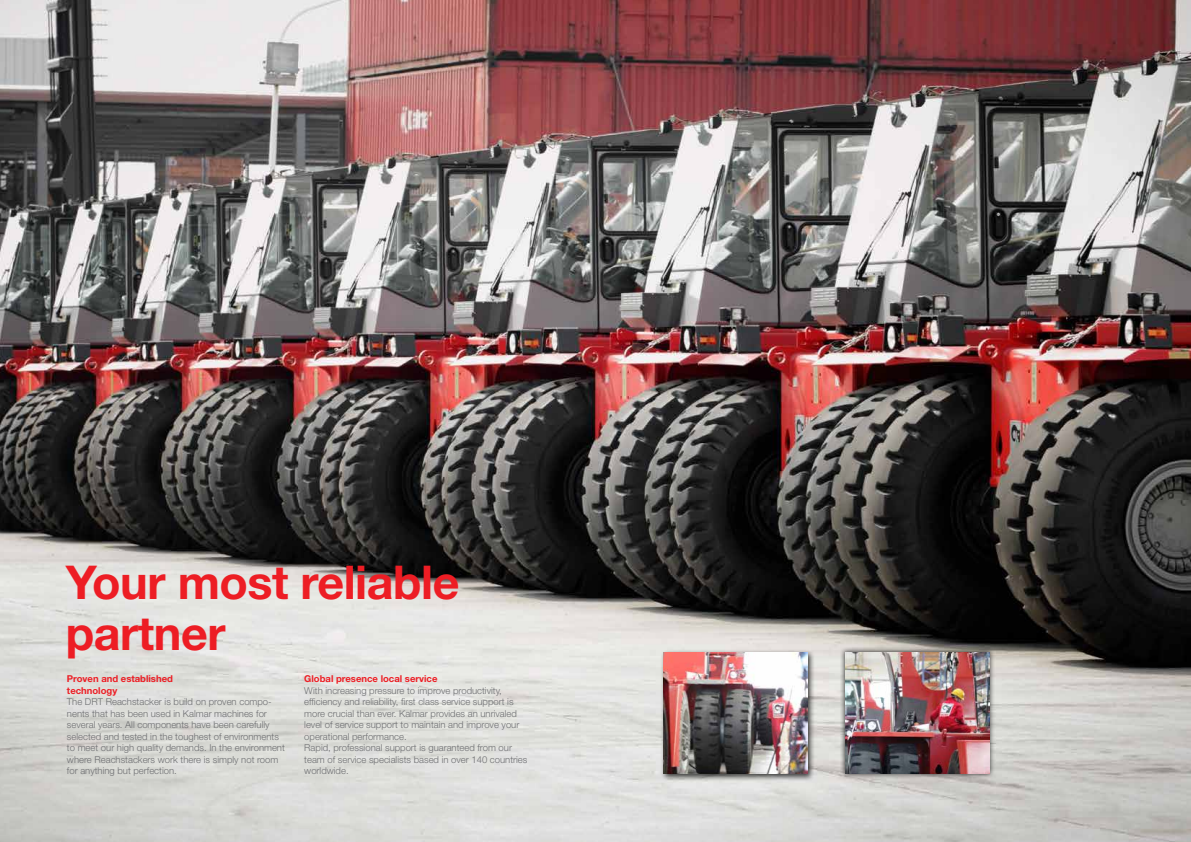
<style>
.page{position:relative;width:1191px;height:842px;background:#fff}
.page>*{position:absolute;margin:0;border:0;box-sizing:border-box;transform-origin:0 0}
.t1{font:700 46.6px/51.4px "Helvetica Neue LT Std";letter-spacing:-.01em;color:#ed1d24}
.t2{font:300 9.5px/11.5px "Helvetica Neue LT Std";color:#6d6e71}
.t3{font:700 9.5px/11.5px "Helvetica Neue LT Std";color:#ed1d24}
</style>
<div class="page">
<img style="left:0;top:0;width:1191px;height:842px">
<div style="left:660px;top:649px;width:154px;height:132px;background:#000;opacity:.75"></div>
<img style="left:663px;top:653px;width:144px;height:121px">
<div style="left:839px;top:647px;width:156px;height:132px;background:#000;opacity:.75"></div>
<img style="left:845px;top:652px;width:144px;height:122px">
<h1 class="t1" style="left:66px;top:555px;width:395px">Your most reliable partner</h1>
<p class="t3" style="left:67px;top:673px;width:107px">Proven and established technology</p>
<p class="t2" style="left:67px;top:696px;width:219px">The DRT Reachstacker is build on proven compo&shy;nents that has been used in Kalmar machines for several years. All components have been carefully selected and tested in the toughest of environments to meet our high quality demands. In the environment where Reachstackers work there is simply not room for anything but perfection.</p>
<p class="t3" style="left:304px;top:673px;width:135px">Global presence local service</p>
<p class="t2" style="left:304px;top:684px;width:225px">With increasing pressure to improve productivity, efficiency and reliability, first class service support is more crucial than ever. Kalmar provides an unrivaled level of service support to maintain and improve your operational performance.<br>Rapid, professional support is guaranteed from our team of service specialists based in over 140 countries worldwide.</p>
</div>
